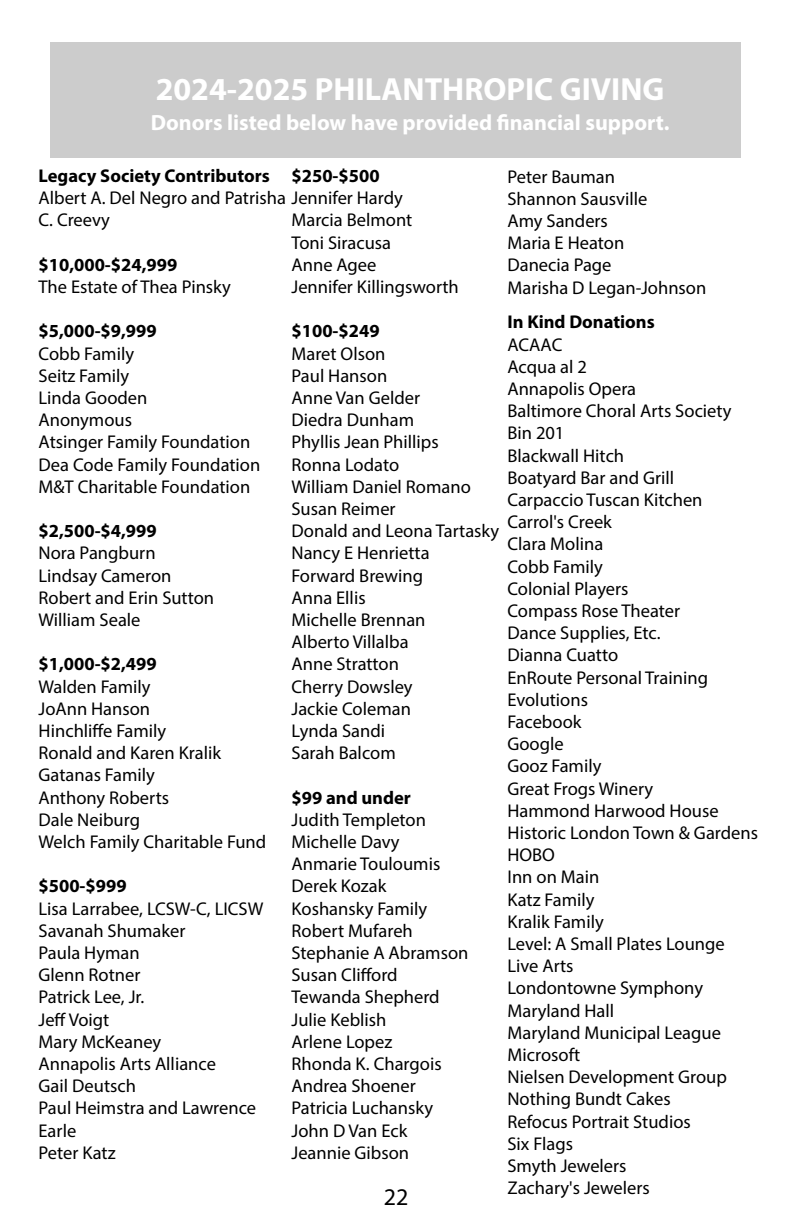
<style>
.page{position:relative;width:792px;height:1224px;background:#fff}
.page>*{position:absolute;margin:0;border:0;box-sizing:border-box;transform-origin:0 0}
.t1{font:700 32.2px "Myriad Pro";color:#fff}
.t2{font:24px "Myriad Pro";color:#000}
.t3{font:700 22px "Myriad Pro";color:#fff}
.t4{font:18.4px/22.2px "Myriad Pro";color:#000}
.t5{font:700 18.4px "Myriad Pro";color:#000}
</style>
<div class="page">
<div style="left:51px;top:43px;width:690px;height:115px;background:#ccc"></div>
<h1 class="t1" style="left:156px;top:68px;width:510px">2024-2025 PHILANTHROPIC GIVING</h1>
<p class="t3" style="left:151px;top:108px;width:520px">Donors listed below have provided financial support.</p>
<p class="t4" style="left:507px;top:165px;width:200px">Peter Bauman<br>Shannon Sausville<br>Amy Sanders<br>Maria E Heaton<br>Danecia Page<br>Marisha D Legan-Johnson</p>
<p class="t5" style="left:507px;top:310px;width:149px">In Kind Donations</p>
<p class="t4" style="left:507px;top:333px;width:252px">ACAAC<br>Acqua al 2<br>Annapolis Opera<br>Baltimore Choral Arts Society<br>Bin 201<br>Blackwall Hitch<br>Boatyard Bar and Grill<br>Carpaccio Tuscan Kitchen<br>Carrol's Creek<br>Clara Molina<br>Cobb Family<br>Colonial Players<br>Compass Rose Theater<br>Dance Supplies, Etc.<br>Dianna Cuatto<br>EnRoute Personal Training<br>Evolutions<br>Facebook<br>Google<br>Gooz Family<br>Great Frogs Winery<br>Hammond Harwood House<br>Historic London Town &amp; Gardens<br>HOBO<br>Inn on Main<br>Katz Family<br>Kralik Family<br>Level: A Small Plates Lounge<br>Live Arts<br>Londontowne Symphony<br>Maryland Hall<br>Maryland Municipal League<br>Microsoft<br>Nielsen Development Group<br>Nothing Bundt Cakes<br>Refocus Portrait Studios<br>Six Flags<br>Smyth Jewelers<br>Zachary's Jewelers</p>
<p class="t5" style="left:292px;top:164px;width:90px">$250-$500</p>
<p class="t4" style="left:292px;top:187px;width:169px;text-indent:-253px">Albert A. Del Negro and Patrisha Jennifer Hardy<br>Marcia Belmont<br>Toni Siracusa<br>Anne Agee<br>Jennifer Killingsworth</p>
<p class="t5" style="left:292px;top:319px;width:90px">$100-$249</p>
<p class="t4" style="left:292px;top:342px;width:209px">Maret Olson<br>Paul Hanson<br>Anne Van Gelder<br>Diedra Dunham<br>Phyllis Jean Phillips<br>Ronna Lodato<br>William Daniel Romano<br>Susan Reimer<br>Donald and Leona Tartasky<br>Nancy E Henrietta<br>Forward Brewing<br>Anna Ellis<br>Michelle Brennan<br>Alberto Villalba<br>Anne Stratton<br>Cherry Dowsley<br>Jackie Coleman<br>Lynda Sandi<br>Sarah Balcom</p>
<p class="t5" style="left:292px;top:785px;width:121px">$99 and under</p>
<p class="t4" style="left:292px;top:808px;width:178px">Judith Templeton<br>Michelle Davy<br>Anmarie Touloumis<br>Derek Kozak<br>Koshansky Family<br>Robert Mufareh<br>Stephanie A Abramson<br>Susan Clifford<br>Tewanda Shepherd<br>Julie Keblish<br>Arlene Lopez<br>Rhonda K. Chargois<br>Andrea Shoener<br>Patricia Luchansky<br>John D Van Eck<br>Jeannie Gibson</p>
<p class="t5" style="left:39px;top:164px;width:233px">Legacy Society Contributors</p>
<p class="t4" style="left:39px;top:209px;width:73px">C. Creevy</p>
<p class="t5" style="left:39px;top:253px;width:140px">$10,000-$24,999</p>
<p class="t4" style="left:39px;top:276px;width:194px">The Estate of Thea Pinsky</p>
<p class="t5" style="left:39px;top:319px;width:120px">$5,000-$9,999</p>
<p class="t4" style="left:39px;top:342px;width:223px">Cobb Family<br>Seitz Family<br>Linda Gooden<br>Anonymous<br>Atsinger Family Foundation<br>Dea Code Family Foundation<br>M&amp;T Charitable Foundation</p>
<p class="t5" style="left:39px;top:519px;width:120px">$2,500-$4,999</p>
<p class="t4" style="left:39px;top:542px;width:177px">Nora Pangburn<br>Lindsay Cameron<br>Robert and Erin Sutton<br>William Seale</p>
<p class="t5" style="left:39px;top:652px;width:120px">$1,000-$2,499</p>
<p class="t4" style="left:39px;top:675px;width:229px">Walden Family<br>JoAnn Hanson<br>Hinchliffe Family<br>Ronald and Karen Kralik<br>Gatanas Family<br>Anthony Roberts<br>Dale Neiburg<br>Welch Family Charitable Fund</p>
<p class="t5" style="left:39px;top:874px;width:90px">$500-$999</p>
<p class="t4" style="left:39px;top:897px;width:226px">Lisa Larrabee, LCSW-C, LICSW<br>Savanah Shumaker<br>Paula Hyman<br>Glenn Rotner<br>Patrick Lee, Jr.<br>Jeff Voigt<br>Mary McKeaney<br>Annapolis Arts Alliance<br>Gail Deutsch<br>Paul Heimstra and Lawrence<br>Earle<br>Peter Katz</p>
<h2 class="t2" style="left:384px;top:1182px;width:26px">22</h2>
</div>
